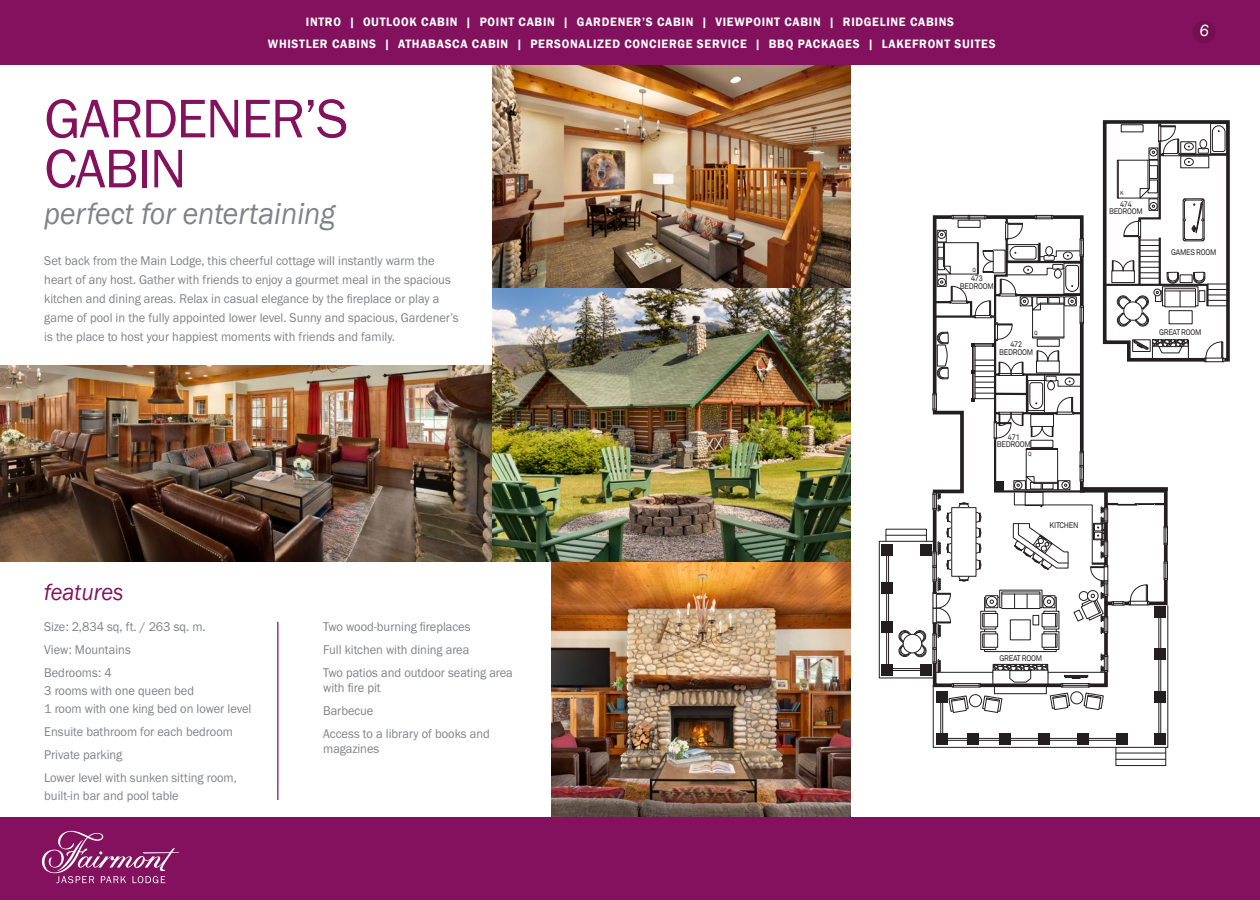
<style>
.page{position:relative;width:1260px;height:900px;background:#fff}
.page>*{position:absolute;margin:0;border:0;box-sizing:border-box;transform-origin:0 0}
.t1{font:56.25px/50px "Franklin Gothic URW Boo";letter-spacing:-.025em;color:#83115e}
.t2{font:italic 31.25px "Franklin Gothic";color:#808285;scale:.95 1}
.t3{font:italic 23.75px "Franklin Gothic";color:#83115e;scale:.95 1}
.t4{font:italic 16.75px "Franklin Gothic";color:#fff;scale:.95 1}
.t5{font:13.12px/23.1px "Franklin Gothic URW Boo";color:#808285;scale:.95 1}
.t6{font:600 12.5px/21.9px "Franklin Gothic";letter-spacing:.06em;color:#fff;text-align:center;scale:.95 1}
.t7{font:8.12px/7.4px "Akkurat Office";letter-spacing:-.03em;color:#231f20;text-align:center;scale:.9 1}
.t8{font:8px/7.2px "Akkurat Office";letter-spacing:-.03em;color:#231f20;text-align:center;scale:.9 1}
.t9{font:5.88px "Akkurat Office";color:#231f20;scale:.9 1}
</style>
<div class="page">
<img style="left:0;top:365px;width:492px;height:196px">
<img style="left:492px;top:64px;width:359px;height:225px">
<img style="left:551px;top:561px;width:300px;height:256px">
<div style="left:0;top:0;width:1260px;height:64px;background:#83115e"></div>
<div style="left:0;top:817px;width:1260px;height:83px;background:#83115e"></div>
<hr style="left:277px;top:622px;width:1px;height:178px;background:#83115e">
<div style="left:879px;top:541px;width:54px;height:137px;border:1px solid #231f20"></div>
<div style="left:886px;top:529px;width:41px;height:13px;border:1px solid #231f20"></div>
<hr style="left:886px;top:535px;width:40px;height:1px;background:#231f20">
<hr style="left:886px;top:556px;width:1px;height:109px;background:#231f20">
<hr style="left:888px;top:556px;width:1px;height:109px;background:#231f20">
<div style="left:1116px;top:747px;width:50px;height:19px;border:1px solid #231f20"></div>
<hr style="left:1116px;top:759px;width:50px;height:1px;background:#231f20">
<hr style="left:1116px;top:753px;width:50px;height:1px;background:#231f20">
<div style="left:881px;top:664px;width:12px;height:11px;background:#231f20"></div>
<div style="left:881px;top:621px;width:12px;height:11px;background:#231f20"></div>
<div style="left:881px;top:582px;width:12px;height:12px;background:#231f20"></div>
<div style="left:881px;top:544px;width:12px;height:12px;background:#231f20"></div>
<svg style="left:892px;top:120px;width:338px;height:628px"></svg>
<img style="left:492px;top:289px;width:359px;height:272px">
<svg style="left:42px;top:831px;width:137px;height:52px"></svg>
<div style="left:1192px;top:21px;width:24px;height:23px;background:#740f53;border-radius:50%"></div>
<p class="t6" style="left:268px;top:11px;width:767px">INTRO | OUTLOOK CABIN | POINT CABIN | GARDENER’S CABIN | VIEWPOINT CABIN | RIDGELINE CABINS<br>WHISTLER CABINS | ATHABASCA CABIN | PERSONALIZED CONCIERGE SERVICE | BBQ PACKAGES | LAKEFRONT SUITES</p>
<h1 class="t1" style="left:44px;top:93px;width:306px">GARDENER’S<br>CABIN</h1>
<h2 class="t2" style="left:44px;top:194px;width:308px">perfect for entertaining</h2>
<p class="t5" style="left:44px;top:252px;width:438px;line-height:18.8px">Set back from the Main Lodge, this cheerful cottage will instantly warm the heart of any host. Gather with friends to enjoy a gourmet meal in the spacious kitchen and dining areas. Relax in casual elegance by the fireplace or play a game of pool in the fully appointed lower level. Sunny and spacious, Gardener’s is the place to host your happiest moments with friends and family.</p>
<p class="t9" style="left:972px;top:266px;width:5px">Q</p>
<p class="t7" style="left:960px;top:275px;width:39px">473<br>BEDROOM</p>
<p class="t9" style="left:1034px;top:330px;width:5px">Q</p>
<p class="t7" style="left:999px;top:341px;width:39px">472<br>BEDROOM</p>
<p class="t4" style="left:1200px;top:20px;width:11px">6</p>
<p class="t9" style="left:1120px;top:190px;width:5px">K</p>
<p class="t8" style="left:1109px;top:200px;width:39px">474<br>BEDROOM</p>
<p class="t8" style="left:1171px;top:248px;width:52px">GAMES ROOM</p>
<p class="t8" style="left:1159px;top:329px;width:49px">GREAT ROOM</p>
<h3 class="t3" style="left:44px;top:578px;width:85px">features</h3>
<p class="t5" style="left:44px;top:614px;width:171px">Size: 2,834 sq, ft. / 263 sq. m.<br>View: Mountains<br>Bedrooms: 4</p>
<p class="t5" style="left:44px;top:681px;width:219px;line-height:18.1px">3 rooms with one queen bed<br>1 room with one king bed on lower level</p>
<p class="t5" style="left:44px;top:720px;width:204px">Ensuite bathroom for each bedroom<br>Private parking<br>Lower level with sunken sitting room,</p>
<p class="t5" style="left:44px;top:784px;width:143px">built-in bar and pool table</p>
<p class="t5" style="left:323px;top:614px;width:201px">Two wood-burning fireplaces<br>Full kitchen with dining area<br>Two patios and outdoor seating area</p>
<p class="t5" style="left:323px;top:676px;width:177px">with fire pit<br>Barbecue<br>Access to a library of books and</p>
<p class="t5" style="left:323px;top:737px;width:61px">magazines</p>
<p class="t7" style="left:997px;top:434px;width:39px">471<br>BEDROOM</p>
<p class="t9" style="left:1028px;top:450px;width:5px">Q</p>
<p class="t7" style="left:1050px;top:522px;width:34px">KITCHEN</p>
<p class="t7" style="left:999px;top:655px;width:49px">GREAT ROOM</p>
</div>
